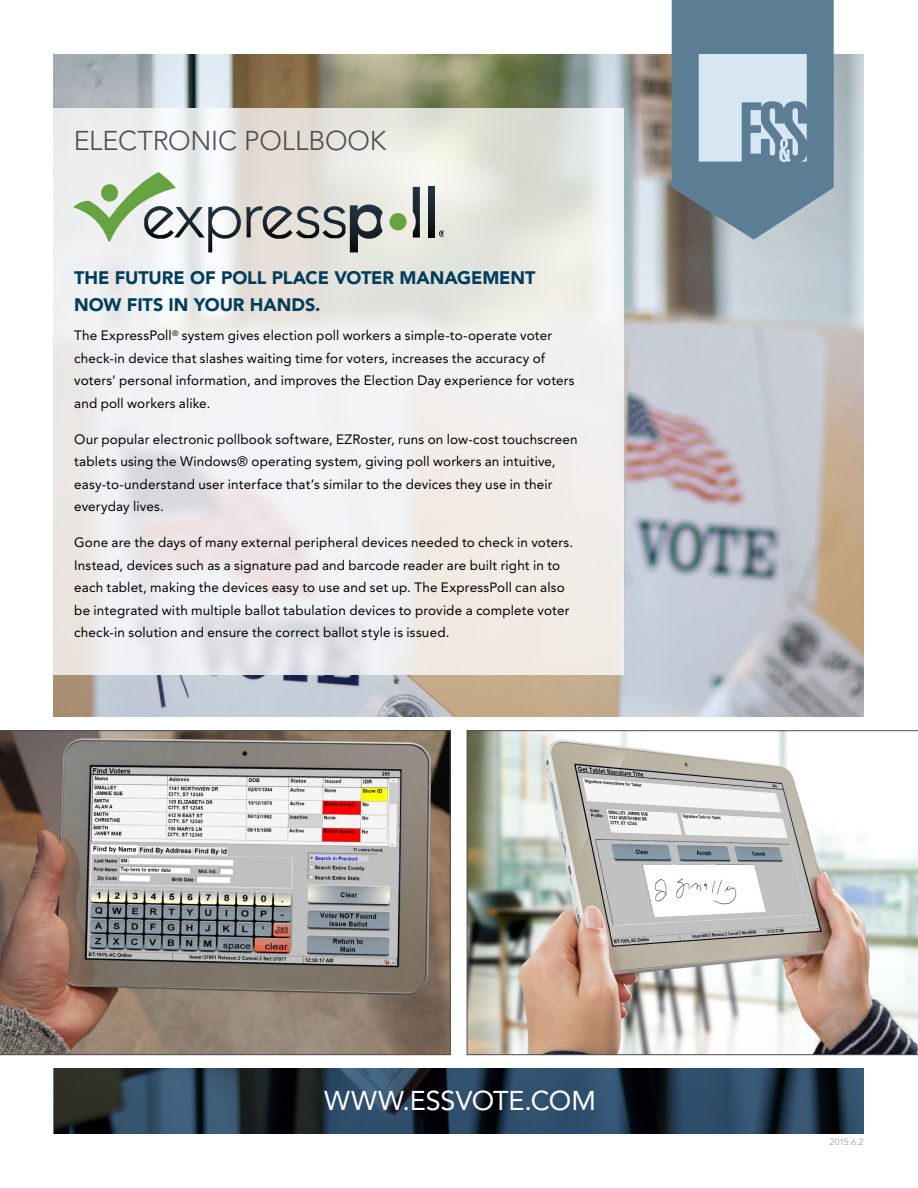
<style>
.page{position:relative;width:918px;height:1188px;background:#fff}
.page>*{position:absolute;margin:0;border:0;box-sizing:border-box;transform-origin:0 0}
.t1{font:300 27px "Avenir LT Std";letter-spacing:-.005em;color:#4d4d4f}
.t2{font:27px "Avenir LT Std";letter-spacing:-.005em;color:#fff}
.t3{font:900 18px/27px "Avenir LT Std";letter-spacing:-.005em;color:#013d5b}
.t4{font:13.5px/22.5px "Avenir LT Std";letter-spacing:.01em;color:#000}
.t5{font:300 9px "Avenir LT Std";color:#939598}
</style>
<div class="page">
<img style="left:54px;top:54px;width:810px;height:663px">
<svg style="left:672px;top:0;width:162px;height:240px;background:#7e98ab"></svg>
<img style="left:0;top:730px;width:451px;height:325px">
<img style="left:467px;top:730px;width:451px;height:325px">
<svg style="left:53px;top:108px;width:571px;height:567px;fill:#f0edeb"></svg>
<div style="left:390px;top:213px;width:16px;height:17px;background:#68a342;border-radius:50%"></div>
<svg style="left:428px;top:187px;width:7px;height:51px"></svg>
<svg style="left:413px;top:187px;width:7px;height:50px"></svg>
<svg style="left:73px;top:172px;width:309px;height:80px"></svg>
<svg style="left:439px;top:230px;width:5px;height:7px"></svg>
<svg style="left:54px;top:1068px;width:810px;height:66px;background:#24394b"></svg>
<h1 class="t1" style="left:74px;top:125px;width:314px">ELECTRONIC POLLBOOK</h1>
<h2 class="t3" style="left:74px;top:264px;width:463px">THE FUTURE OF POLL PLACE VOTER MANAGEMENT<br>NOW FITS IN YOUR HANDS.</h2>
<p class="t4" style="left:74px;top:324px;width:502px">The ExpressPoll<sup>®</sup> system gives election poll workers a simple-to-operate voter check-in device that slashes waiting time for voters, increases the accuracy of voters’ personal information, and improves the Election Day experience for voters and poll workers alike.</p>
<p class="t4" style="left:74px;top:428px;width:505px">Our popular electronic pollbook software, EZRoster, runs on low-cost touchscreen tablets using the Windows® operating system, giving poll workers an intuitive, easy-to-understand user interface that’s similar to the devices they use in their everyday lives.</p>
<p class="t4" style="left:74px;top:531px;width:501px">Gone are the days of many external peripheral devices needed to check in voters.<br>Instead, devices such as a signature pad and barcode reader are built right in to each tablet, making the devices easy to use and set up. The ExpressPoll can also be integrated with multiple ballot tabulation devices to provide a complete voter check-in solution and ensure the correct ballot style is issued.</p>
<h1 class="t2" style="left:324px;top:1085px;width:273px">WWW.ESSVOTE.COM</h1>
<p class="t5" style="left:830px;top:1137px;width:35px">2015.6.2</p>
</div>
